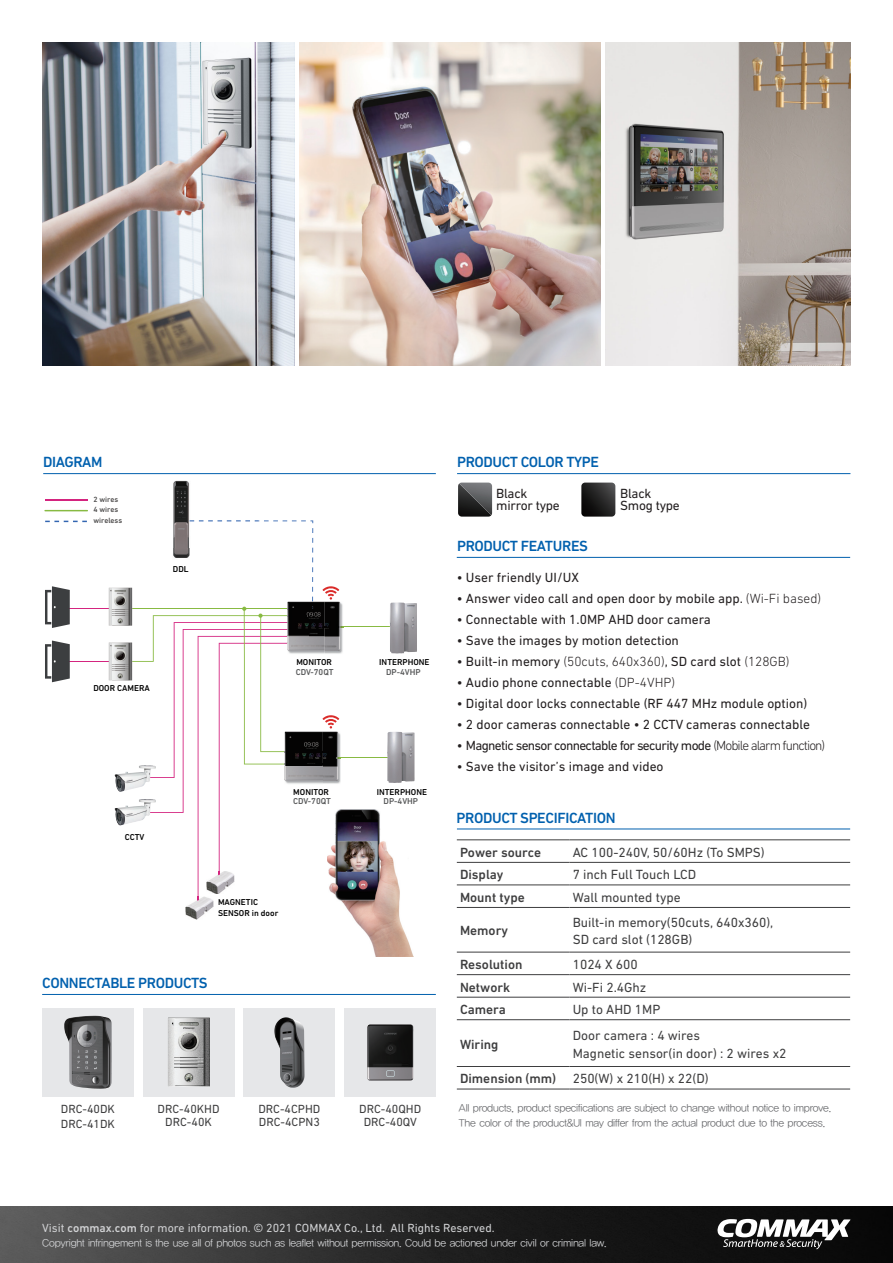
<style>
.page{position:relative;width:893px;height:1263px;background:#fff}
.page>*{position:absolute;margin:0;border:0;box-sizing:border-box;transform-origin:0 0}
.t1{font:500 15px "DIN Next LT Pro";letter-spacing:-.025em;color:#0160ae}
.t2{font:13.5px "DIN Next LT Pro";color:#231f20}
.t3{font:13.5px "DIN Next LT Pro";color:#3e3e3f}
.t4{font:500 13.5px "DIN Next LT Pro";color:#3e3e3f}
.t5{font:13.5px "DIN Next LT Pro";letter-spacing:-.05em;color:#231f20}
.t6{font:13.5px "DIN Next LT Pro";letter-spacing:-.02em;color:#231f20}
.t7{font:12px "DIN Next LT Pro";color:#d1d2d4}
.t8{font:12px "DIN Next LT Pro";color:#3e3e3f}
.정규{font:10.5px "YDVYGO32";letter-spacing:-.015em;color:#6c6d70}
.정규-2{font:10.5px "YDVYGO32";letter-spacing:-.015em;color:#d1d2d4}
.t9{font:500 8.7px/10.5px "DIN Next LT Pro";color:#030303}
.t10{font:500 8.7px "DIN Next LT Pro";color:#595a5b}
.t11{font:500 7.65px/10.8px "DIN Next LT Pro";color:#4d4b4b}
.s1{color:#4c4b4b}
.s2{font-weight:300}
.s3{font-weight:500}
</style>
<div class="page">
<img style="left:0;top:1206px;width:893px;height:57px">
<hr style="left:59px;top:608px;width:62px;height:1px;background:#d4247f">
<hr style="left:59px;top:661px;width:62px;height:1px;background:#d4247f">
<hr style="left:45px;top:499px;width:42px;height:2px;background:#d4247f">
<hr style="left:315px;top:626px;width:87px;height:1px;background:#88ba42">
<hr style="left:313px;top:757px;width:87px;height:1px;background:#88ba42">
<hr style="left:44px;top:510px;width:44px;height:1px;background:#88ba42">
<svg style="left:45px;top:521px;width:42px;height:1px"></svg>
<img style="left:387px;top:732px;width:28px;height:51px">
<img style="left:390px;top:602px;width:27px;height:52px">
<img style="left:115px;top:774px;width:6px;height:18px">
<img style="left:115px;top:807px;width:6px;height:19px">
<img style="left:186px;top:902px;width:28px;height:17px">
<img style="left:109px;top:588px;width:12px;height:38px">
<img style="left:109px;top:642px;width:12px;height:38px">
<svg style="left:45px;top:586px;width:25px;height:42px"></svg>
<svg style="left:45px;top:640px;width:25px;height:42px"></svg>
<img style="left:106px;top:474px;width:152px;height:46px">
<svg style="left:106px;top:496px;width:12px;height:16px"></svg>
<img style="left:106px;top:518px;width:16px;height:2px">
<img style="left:342px;top:809px;width:71px;height:147px">
<svg style="left:121px;top:520px;width:222px;height:382px"></svg>
<hr style="left:43px;top:473px;width:393px;height:1px;background:#0160ae">
<hr style="left:457px;top:557px;width:393px;height:1px;background:#0160ae">
<hr style="left:42px;top:994px;width:394px;height:1px;background:#0160ae">
<svg style="left:42px;top:1008px;width:92px;height:89px;background:#babbbd"></svg>
<div style="left:143px;top:1008px;width:91px;height:89px;background:#e6e7e9"></div>
<svg style="left:244px;top:1008px;width:91px;height:89px;background:#c9cacc"></svg>
<div style="left:344px;top:1008px;width:92px;height:89px;background:#e6e7e9"></div>
<img style="left:64px;top:1016px;width:31px;height:23px">
<img style="left:168px;top:1017px;width:42px;height:70px">
<svg style="left:275px;top:1017px;width:11px;height:8px"></svg>
<img style="left:367px;top:1024px;width:46px;height:57px">
<svg style="left:717px;top:1219px;width:134px;height:28px"></svg>
<img style="left:299px;top:43px;width:301px;height:323px">
<img style="left:42px;top:43px;width:253px;height:323px">
<img style="left:605px;top:43px;width:245px;height:323px">
<hr style="left:457px;top:829px;width:393px;height:1px;background:#0160ae">
<hr style="left:457px;top:839px;width:112px;height:1px;background:#3e3e3f">
<hr style="left:457px;top:862px;width:112px;height:1px;background:#3e3e3f">
<hr style="left:457px;top:885px;width:112px;height:1px;background:#3e3e3f">
<hr style="left:457px;top:907px;width:112px;height:1px;background:#3e3e3f">
<hr style="left:457px;top:952px;width:112px;height:1px;background:#3e3e3f">
<hr style="left:457px;top:974px;width:112px;height:1px;background:#3e3e3f">
<hr style="left:457px;top:997px;width:112px;height:1px;background:#3e3e3f">
<hr style="left:457px;top:1019px;width:112px;height:1px;background:#3e3e3f">
<hr style="left:457px;top:1066px;width:112px;height:1px;background:#3e3e3f">
<hr style="left:457px;top:1089px;width:112px;height:1px;background:#3e3e3f">
<hr style="left:569px;top:839px;width:281px;height:1px;background:#3e3e3f">
<hr style="left:569px;top:862px;width:281px;height:1px;background:#3e3e3f">
<hr style="left:569px;top:885px;width:281px;height:1px;background:#3e3e3f">
<hr style="left:569px;top:907px;width:281px;height:1px;background:#3e3e3f">
<hr style="left:569px;top:952px;width:281px;height:1px;background:#3e3e3f">
<hr style="left:569px;top:974px;width:281px;height:1px;background:#3e3e3f">
<hr style="left:569px;top:997px;width:281px;height:1px;background:#3e3e3f">
<hr style="left:569px;top:1019px;width:281px;height:1px;background:#3e3e3f">
<hr style="left:569px;top:1066px;width:281px;height:1px;background:#3e3e3f">
<hr style="left:569px;top:1089px;width:281px;height:1px;background:#3e3e3f">
<hr style="left:457px;top:473px;width:393px;height:1px;background:#0160ae">
<svg style="left:458px;top:483px;width:34px;height:34px"></svg>
<svg style="left:581px;top:483px;width:34px;height:34px"></svg>
<p class="t1" style="left:43px;top:453px;width:61px">DIAGRAM</p>
<p class="t11" style="left:93px;top:493px;width:30px"><span class="s1">2 w</span>ires<br><span class="s1">4 w</span>ires <span class="s1">wir</span>eless</p>
<p class="t9" style="left:173px;top:563px;width:17px">DDL</p>
<p class="t9" style="left:93px;top:683px;width:58px">DOOR CAMERA</p>
<p class="t9" style="left:296px;top:657px;width:37px">MONITOR</p>
<p class="t9" style="left:379px;top:657px;width:52px">INTERPHONE</p>
<p class="t10" style="left:296px;top:667px;width:39px">CDV-70QT</p>
<p class="t10" style="left:386px;top:667px;width:36px">DP-4VHP</p>
<p class="t9" style="left:125px;top:832px;width:21px">CCTV</p>
<p class="t9" style="left:293px;top:786px;width:37px">MONITOR</p>
<p class="t9" style="left:377px;top:786px;width:52px">INTERPHONE</p>
<p class="t10" style="left:293px;top:796px;width:39px">CDV-70QT</p>
<p class="t10" style="left:384px;top:796px;width:36px">DP-4VHP</p>
<p class="t9" style="left:218px;top:897px;width:62px">MAGNETIC<br>SENSOR in door</p>
<p class="t1" style="left:42px;top:974px;width:167px">CONNECTABLE PRODUCTS</p>
<p class="t8" style="left:61px;top:1102px;width:56px">DRC-40DK</p>
<p class="t8" style="left:61px;top:1117px;width:56px">DRC-41DK</p>
<p class="t8" style="left:158px;top:1102px;width:63px">DRC-40KHD</p>
<p class="t8" style="left:165px;top:1115px;width:48px">DRC-40K</p>
<p class="t8" style="left:258px;top:1102px;width:63px">DRC-4CPHD</p>
<p class="t8" style="left:259px;top:1115px;width:62px">DRC-4CPN3</p>
<p class="t8" style="left:359px;top:1102px;width:63px">DRC-40QHD</p>
<p class="t8" style="left:364px;top:1115px;width:55px">DRC-40QV</p>
<p class="t1" style="left:457px;top:453px;width:143px">PRODUCT COLOR TYPE</p>
<p class="t2" style="left:496px;top:486px;width:33px">Black</p>
<p class="t6" style="left:496px;top:498px;width:65px">mirror type</p>
<p class="t2" style="left:620px;top:486px;width:33px">Black</p>
<p class="t6" style="left:620px;top:498px;width:61px">Smog type</p>
<p class="t1" style="left:457px;top:537px;width:132px">PRODUCT FEATURES</p>
<p class="t2" style="left:457px;top:570px;width:124px">• User friendly UI/UX</p>
<p class="t2" style="left:457px;top:591px;width:366px">• Answer video call and open door by mobile app. <span class="s2">(Wi-Fi based)</span></p>
<p class="t2" style="left:457px;top:612px;width:256px">• Connectable with 1.0MP AHD door camera</p>
<p class="t2" style="left:457px;top:633px;width:224px">• Save the images by motion detection</p>
<p class="t2" style="left:457px;top:654px;width:334px">• Built-in memory <span class="s2">(50cuts, 640x360)</span>, SD card slot <span class="s2">(128GB)</span></p>
<p class="t2" style="left:457px;top:675px;width:220px">• Audio phone connectable <span class="s2">(DP-4VHP)</span></p>
<p class="t2" style="left:457px;top:696px;width:352px">• Digital door locks connectable (RF 447 MHz module option)</p>
<p class="t2" style="left:457px;top:717px;width:355px">• 2 door cameras connectable • 2 CCTV cameras connectable</p>
<p class="t5" style="left:457px;top:738px;width:370px">• Magnetic sensor connectable for security mode <span class="s2">(Mobile alarm function)</span></p>
<p class="t2" style="left:457px;top:759px;width:208px">• Save the visitor’s image and video</p>
<p class="t1" style="left:457px;top:809px;width:161px">PRODUCT SPECIFICATION</p>
<p class="t4" style="left:460px;top:844px;width:83px">Power source</p>
<p class="t3" style="left:573px;top:844px;width:194px">AC 100-240V, 50/60Hz (To SMPS)</p>
<p class="t4" style="left:460px;top:867px;width:45px">Display</p>
<p class="t3" style="left:573px;top:867px;width:125px">7 inch Full Touch LCD</p>
<p class="t4" style="left:460px;top:889px;width:66px">Mount type</p>
<p class="t3" style="left:573px;top:889px;width:109px">Wall mounted type</p>
<p class="t4" style="left:460px;top:923px;width:49px">Memory</p>
<p class="t3" style="left:573px;top:914px;width:202px">Built-in memory(50cuts, 640x360),</p>
<p class="t3" style="left:573px;top:932px;width:121px">SD card slot (128GB)</p>
<p class="t4" style="left:460px;top:957px;width:64px">Resolution</p>
<p class="t3" style="left:573px;top:957px;width:67px">1024 X 600</p>
<p class="t4" style="left:460px;top:979px;width:52px">Network</p>
<p class="t3" style="left:573px;top:979px;width:75px">Wi-Fi 2.4Ghz</p>
<p class="t4" style="left:460px;top:1002px;width:47px">Camera</p>
<p class="t3" style="left:573px;top:1002px;width:89px">Up to AHD 1MP</p>
<p class="t4" style="left:460px;top:1036px;width:40px">Wiring</p>
<p class="t3" style="left:573px;top:1027px;width:129px">Door camera : 4 wires</p>
<p class="t3" style="left:573px;top:1045px;width:215px">Magnetic sensor(in door) : 2 wires x2</p>
<p class="t4" style="left:460px;top:1071px;width:98px">Dimension (mm)</p>
<p class="t3" style="left:573px;top:1071px;width:137px">250(W) x 210(H) x 22(D)</p>
<p class="정규" style="left:459px;top:1102px;width:374px">All products, product specifications are subject to change without notice to improve.</p>
<p class="정규" style="left:459px;top:1117px;width:368px">The color of the product&amp;UI may differ from the actual product due to the process.</p>
<p class="t7" style="left:42px;top:1221px;width:454px">Visit <span class="s3">commax.com</span> for more information. © 2021 COMMAX Co., Ltd. All Rights Reserved.</p>
<p class="정규-2" style="left:42px;top:1237px;width:566px">Copyright infringement is the use all of photos such as leaflet without permission. Could be actioned under civil or criminal law.</p>
</div>
